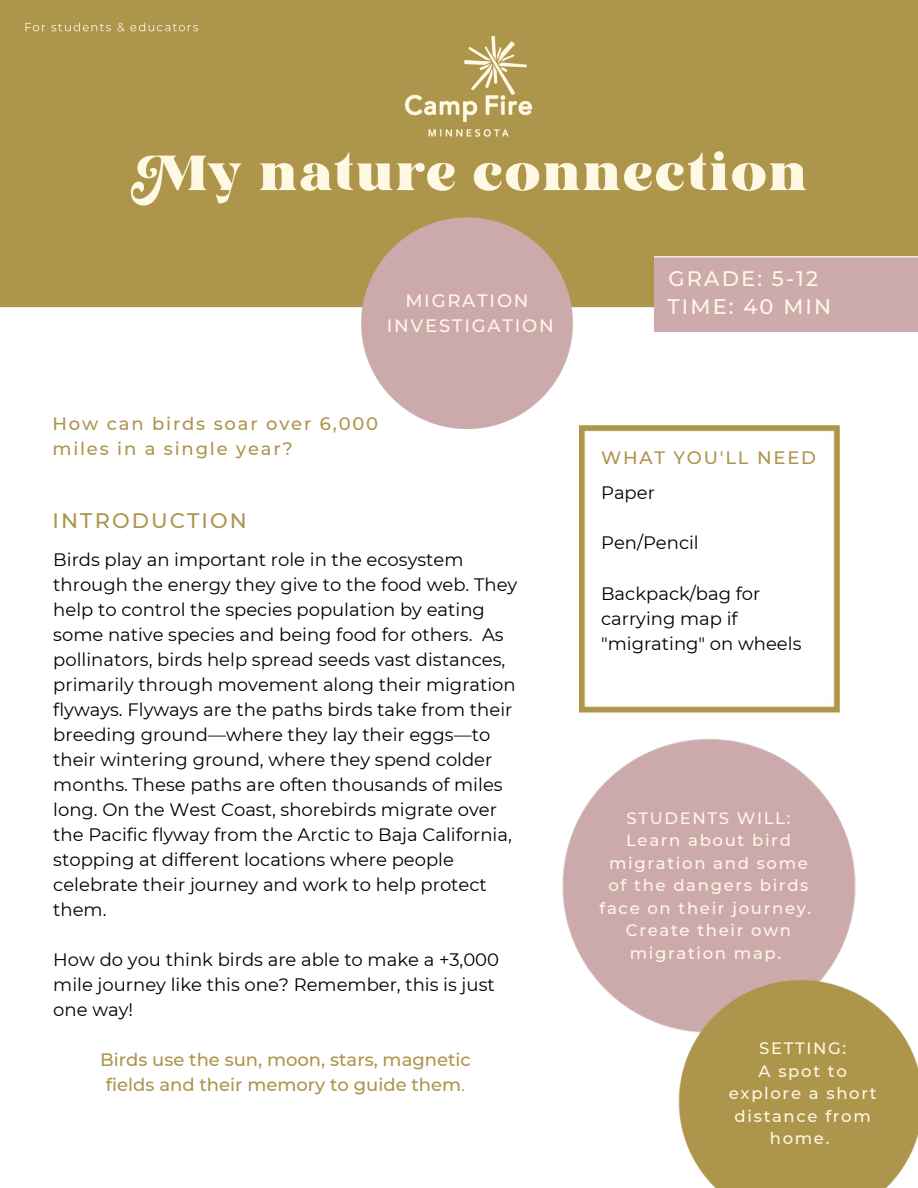
<style>
.page{position:relative;width:918px;height:1188px;background:#fff}
.page>*{position:absolute;margin:0;border:0;box-sizing:border-box;transform-origin:0 0}
.t1{font:500 21px "Montserrat";letter-spacing:.1em;color:#fff8e2}
.t2{font:500 21px "Montserrat";letter-spacing:.1em;color:#ae954c}
.t3{font:18px/25px "Montserrat";color:#000}
.t4{font:500 18px/25px "Montserrat";color:#ad954c;text-align:center}
.t5{font:500 18px/24.8px "Montserrat";letter-spacing:.1em;color:#ae954c}
.t6{font:500 18px "Montserrat";letter-spacing:.1em;color:#fff8e2}
.t7{font:500 16.5px/22.5px "Montserrat";letter-spacing:.1em;color:#fff8e2;text-align:center}
.s1{font-weight:400}
</style>
<div class="page">
<img style="left:0;top:0;width:918px;height:429px">
<img style="left:571px;top:420px;width:274px;height:293px">
<div style="left:654px;top:257px;width:264px;height:74px;background:#cdabac"></div>
<img style="left:562px;top:738px;width:294px;height:287px">
<img style="left:661px;top:961px;width:257px;height:227px">
<p class="t6" style="left:405px;top:289px;width:125px">MIGRATION</p>
<p class="t6" style="left:387px;top:314px;width:168px">INVESTIGATION</p>
<p class="t5" style="left:53px;top:411px;width:327px">How can birds soar over 6,000 miles in a single year?</p>
<p class="t2" style="left:53px;top:508px;width:196px">INTRODUCTION</p>
<p class="t3" style="left:53px;top:547px;width:465px">Birds play an important role in the ecosystem through the energy they give to the food web. They help to control the species population by eating some native species and being food for others. As pollinators, birds help spread seeds vast distances, primarily through movement along their migration flyways. Flyways are the paths birds take from their breeding ground—where they lay their eggs—to their wintering ground, where they spend colder months. These paths are often thousands of miles long. On the West Coast, shorebirds migrate over the Pacific flyway from the Arctic to Baja California, stopping at different locations where people celebrate their journey and work to help protect them.</p>
<p class="t3" style="left:53px;top:947px;width:447px">How do you think birds are able to make a +3,000 mile journey like this one? Remember, this is just one way!</p>
<p class="t4" style="left:100px;top:1047px;width:372px">Birds use the sun, moon, stars, magnetic fields and their memory to guide them<span class="s1">.</span></p>
<p class="t1" style="left:669px;top:265px;width:151px">GRADE: 5-12</p>
<p class="t1" style="left:668px;top:294px;width:165px">TIME: 40 MIN</p>
<p class="t5" style="left:601px;top:446px;width:216px">WHAT YOU'LL NEED</p>
<p class="t3" style="left:601px;top:480px;width:55px">Paper</p>
<p class="t3" style="left:601px;top:530px;width:99px">Pen/Pencil</p>
<p class="t3" style="left:601px;top:581px;width:202px">Backpack/bag for carrying map if "migrating" on wheels</p>
<p class="t7" style="left:627px;top:806px;width:165px">STUDENTS WILL:</p>
<p class="t7" style="left:600px;top:829px;width:213px">Learn about bird migration and some of the dangers birds face on their journey.</p>
<p class="t7" style="left:626px;top:919px;width:167px;text-align:left">Create their own migration map.</p>
<p class="t7" style="left:759px;top:1037px;width:89px">SETTING:</p>
<p class="t7" style="left:729px;top:1060px;width:149px">A spot to explore a short distance from home.</p>
</div>
